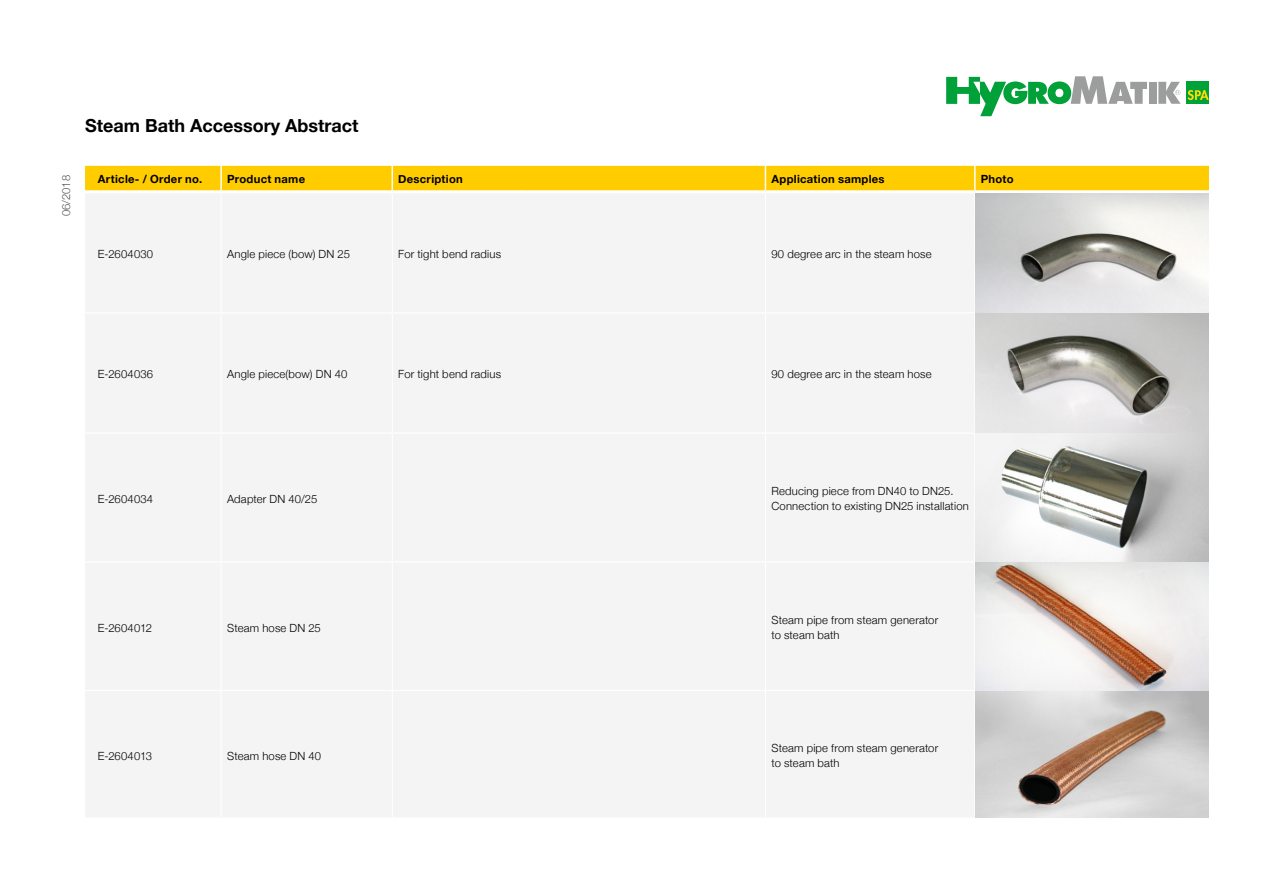
<style>
.page{position:relative;width:1263px;height:893px;background:#fff}
.page>*{position:absolute;margin:0;border:0;box-sizing:border-box;transform-origin:0 0}
.t1{font:700 18px "Helvetica Neue";color:#000}
.t2{font:300 11.25px/15px "Helvetica Neue";letter-spacing:.015em;color:#000}
.t3{font:700 11.25px "Helvetica Neue";letter-spacing:.025em;color:#000}
.t4{font:300 11.25px "Helvetica Neue";color:#565656}
</style>
<div class="page">
<div style="left:1149px;top:82px;width:8px;height:22px;background:#9c9d9d"></div>
<svg style="left:1158px;top:82px;width:22px;height:22px"></svg>
<svg style="left:946px;top:76px;width:201px;height:40px"></svg>
<div style="left:1187px;top:82px;width:22px;height:22px;background:#00a139"></div>
<svg style="left:1187px;top:90px;width:22px;height:10px"></svg>
<div style="left:85px;top:194px;width:889px;height:623px;background:#f4f4f4"></div>
<div style="left:85px;top:166px;width:1124px;height:24px;background:#fc0"></div>
<hr style="left:974px;top:166px;width:2px;height:24px;background:#fff">
<hr style="left:221px;top:193px;width:1px;height:119px;background:#fff">
<hr style="left:392px;top:193px;width:1px;height:119px;background:#fff">
<hr style="left:765px;top:193px;width:1px;height:119px;background:#fff">
<hr style="left:85px;top:312px;width:136px;height:1px;background:#fff">
<hr style="left:221px;top:312px;width:171px;height:1px;background:#fff">
<hr style="left:221px;top:313px;width:1px;height:119px;background:#fff">
<hr style="left:392px;top:312px;width:135px;height:1px;background:#fff">
<hr style="left:392px;top:313px;width:1px;height:119px;background:#fff">
<hr style="left:527px;top:312px;width:238px;height:1px;background:#fff">
<hr style="left:765px;top:312px;width:210px;height:1px;background:#fff">
<hr style="left:765px;top:313px;width:1px;height:119px;background:#fff">
<hr style="left:85px;top:432px;width:136px;height:2px;background:#fff">
<hr style="left:221px;top:432px;width:171px;height:2px;background:#fff">
<hr style="left:221px;top:434px;width:1px;height:127px;background:#fff">
<hr style="left:392px;top:432px;width:135px;height:2px;background:#fff">
<hr style="left:392px;top:434px;width:1px;height:127px;background:#fff">
<hr style="left:527px;top:432px;width:238px;height:2px;background:#fff">
<hr style="left:765px;top:432px;width:210px;height:2px;background:#fff">
<hr style="left:765px;top:434px;width:1px;height:127px;background:#fff">
<hr style="left:85px;top:561px;width:136px;height:1px;background:#fff">
<hr style="left:221px;top:561px;width:171px;height:1px;background:#fff">
<hr style="left:221px;top:562px;width:1px;height:128px;background:#fff">
<hr style="left:392px;top:561px;width:135px;height:1px;background:#fff">
<hr style="left:392px;top:562px;width:1px;height:128px;background:#fff">
<hr style="left:527px;top:561px;width:238px;height:1px;background:#fff">
<hr style="left:765px;top:561px;width:210px;height:1px;background:#fff">
<hr style="left:765px;top:562px;width:1px;height:128px;background:#fff">
<hr style="left:85px;top:690px;width:136px;height:1px;background:#fff">
<hr style="left:221px;top:690px;width:171px;height:1px;background:#fff">
<hr style="left:221px;top:691px;width:1px;height:126px;background:#fff">
<hr style="left:392px;top:690px;width:135px;height:1px;background:#fff">
<hr style="left:392px;top:691px;width:1px;height:126px;background:#fff">
<hr style="left:527px;top:690px;width:238px;height:1px;background:#fff">
<hr style="left:765px;top:690px;width:210px;height:1px;background:#fff">
<hr style="left:765px;top:691px;width:1px;height:126px;background:#fff">
<img style="left:975px;top:193px;width:234px;height:239px">
<img style="left:975px;top:434px;width:234px;height:383px">
<h1 class="t1" style="left:85px;top:115px;width:275px">Steam Bath Accessory Abstract</h1>
<p class="t4" style="left:59px;top:216px;width:43px;rotate:-90deg">06/2018</p>
<p class="t3" style="left:98px;top:172px;width:106px">Article- / Order no.</p>
<p class="t3" style="left:227px;top:172px;width:80px">Product name</p>
<p class="t3" style="left:398px;top:172px;width:66px">Description</p>
<p class="t3" style="left:771px;top:172px;width:115px">Application samples</p>
<p class="t3" style="left:981px;top:172px;width:34px">Photo</p>
<p class="t2" style="left:98px;top:246px;width:57px">E-2604030</p>
<p class="t2" style="left:227px;top:246px;width:124px">Angle piece (bow) DN 25</p>
<p class="t2" style="left:398px;top:246px;width:104px">For tight bend radius</p>
<p class="t2" style="left:771px;top:246px;width:162px">90 degree arc in the steam hose</p>
<p class="t2" style="left:98px;top:367px;width:57px">E-2604036</p>
<p class="t2" style="left:227px;top:367px;width:122px">Angle piece(bow) DN 40</p>
<p class="t2" style="left:398px;top:367px;width:104px">For tight bend radius</p>
<p class="t2" style="left:771px;top:367px;width:162px">90 degree arc in the steam hose</p>
<p class="t2" style="left:98px;top:491px;width:57px">E-2604034</p>
<p class="t2" style="left:227px;top:491px;width:92px">Adapter DN 40/25</p>
<p class="t2" style="left:771px;top:484px;width:199px">Reducing piece from DN40 to DN25.<br>Connection to existing DN25 installation</p>
<p class="t2" style="left:98px;top:620px;width:56px">E-2604012</p>
<p class="t2" style="left:227px;top:620px;width:95px">Steam hose DN 25</p>
<p class="t2" style="left:771px;top:612px;width:168px">Steam pipe from steam generator to steam bath</p>
<p class="t2" style="left:98px;top:748px;width:56px">E-2604013</p>
<p class="t2" style="left:227px;top:748px;width:96px">Steam hose DN 40</p>
<p class="t2" style="left:771px;top:740px;width:168px">Steam pipe from steam generator to steam bath</p>
</div>
